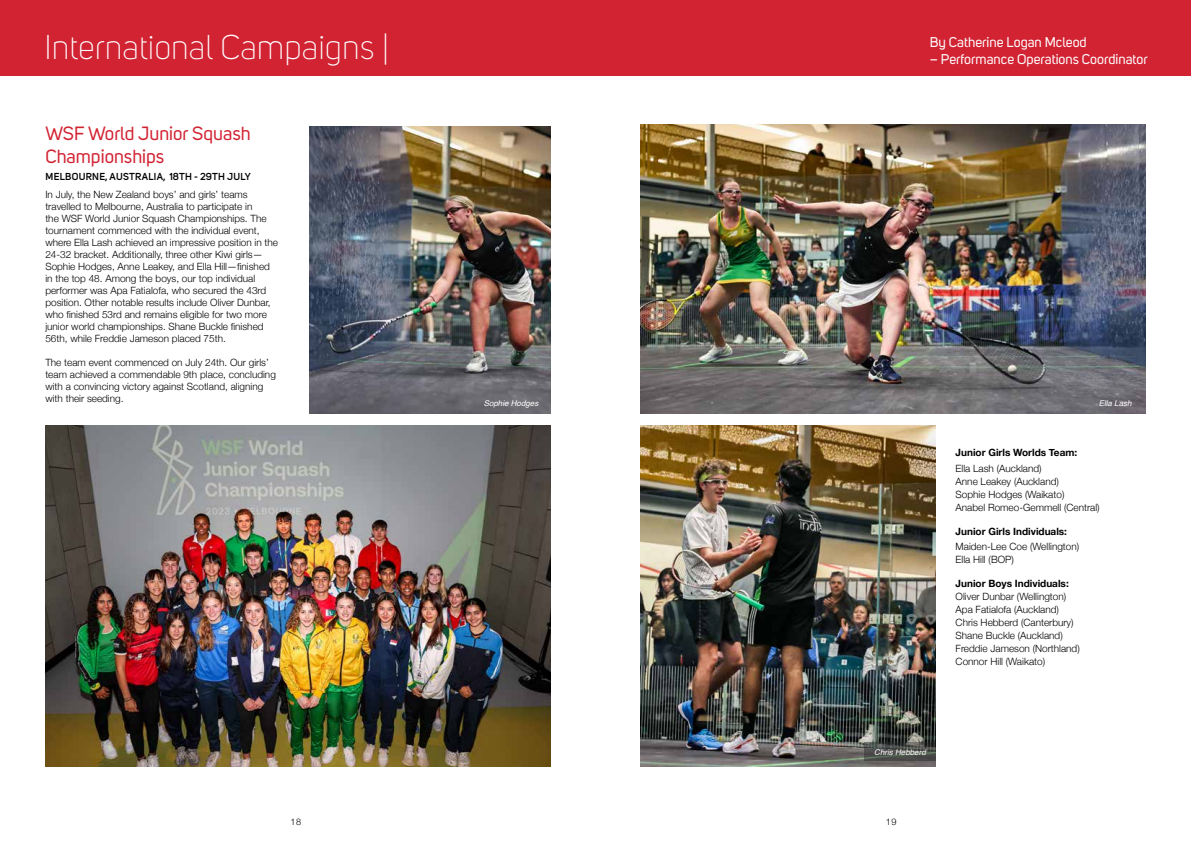
<style>
.page{position:relative;width:1191px;height:842px;background:#fff}
.page>*{position:absolute;margin:0;border:0;box-sizing:border-box;transform-origin:0 0}
.t1{font:300 34px "Uni Sans";color:#fff}
.t2{font:19px/22.8px "Uni Sans";color:#d22333}
.t3{font:14px "Uni Sans";color:#fff}
.t4{font:300 10px/12px "Helvetica Neue";color:#000}
.t5{font:700 10px "Helvetica Neue";color:#000}
.t6{font:600 10px "Uni Sans";letter-spacing:.03em;color:#000}
.t7{font:300 9.1px "Helvetica Neue";color:#000}
.t8{font:italic 8px "Helvetica";color:#fff}
</style>
<div class="page">
<div style="left:0;top:0;width:1191px;height:75px;background:#d22333"></div>
<img style="left:45px;top:425px;width:505px;height:341px">
<img style="left:641px;top:125px;width:504px;height:289px">
<img style="left:641px;top:425px;width:294px;height:342px">
<img style="left:309px;top:126px;width:241px;height:288px">
<svg style="left:864px;top:742px;width:71px;height:18px"></svg>
<h1 class="t1" style="left:44px;top:27px;width:346px">International Campaigns |</h1>
<h2 class="t2" style="left:45px;top:122px;width:207px">WSF World Junior Squash<br>Championships</h2>
<p class="t6" style="left:46px;top:171px;width:207px">MELBOURNE, AUSTRALIA, 18TH - 29TH JULY</p>
<p class="t4" style="left:45px;top:188px;width:234px">In July, the New Zealand boys’ and girls’ teams travelled to Melbourne, Australia to participate in<br>the WSF World Junior Squash Championships. The tournament commenced with the individual event, where Ella Lash achieved an impressive position in the 24-32 bracket. Additionally, three other Kiwi girls— Sophie Hodges, Anne Leakey, and Ella Hill—finished in the top 48. Among the boys, our top individual performer was Apa Fatialofa, who secured the 43rd position. Other notable results include Oliver Dunbar, who finished 53rd and remains eligible for two more junior world championships. Shane Buckle finished 56th, while Freddie Jameson placed 75th.</p>
<p class="t4" style="left:45px;top:356px;width:232px">The team event commenced on July 24th. Our girls’ team achieved a commendable 9th place, concluding with a convincing victory against Scotland, aligning with their seeding.</p>
<h3 class="t3" style="left:929px;top:34px;width:158px">By Catherine Logan Mcleod</h3>
<h3 class="t3" style="left:929px;top:51px;width:219px">– Performance Operations Coordinator</h3>
<p class="t8" style="left:483px;top:397px;width:56px">Sophie Hodges</p>
<p class="t8" style="left:1098px;top:397px;width:34px">Ella Lash</p>
<p class="t5" style="left:955px;top:444px;width:123px">Junior Girls Worlds Team:</p>
<p class="t4" style="left:955px;top:461px;width:145px;line-height:13px">Ella Lash (Auckland)<br>Anne Leakey (Auckland)<br>Sophie Hodges (Waikato)<br>Anabel Romeo-Gemmell (Central)</p>
<p class="t5" style="left:955px;top:523px;width:113px">Junior Girls Individuals:</p>
<p class="t4" style="left:955px;top:540px;width:125px;line-height:13px">Maiden-Lee Coe (Wellington)<br>Ella Hill (BOP)</p>
<p class="t5" style="left:955px;top:576px;width:115px">Junior Boys Individuals:</p>
<p class="t4" style="left:955px;top:590px;width:126px;line-height:13px">Oliver Dunbar (Wellington)<br>Apa Fatialofa (Auckland)<br>Chris Hebberd (Canterbury)<br>Shane Buckle (Auckland)<br>Freddie Jameson (Northland)<br>Connor Hill (Waikato)</p>
<p class="t8" style="left:874px;top:745px;width:53px">Chris Hebberd</p>
<p class="t7" style="left:290px;top:814px;width:12px">18</p>
<p class="t7" style="left:886px;top:814px;width:12px">19</p>
</div>
